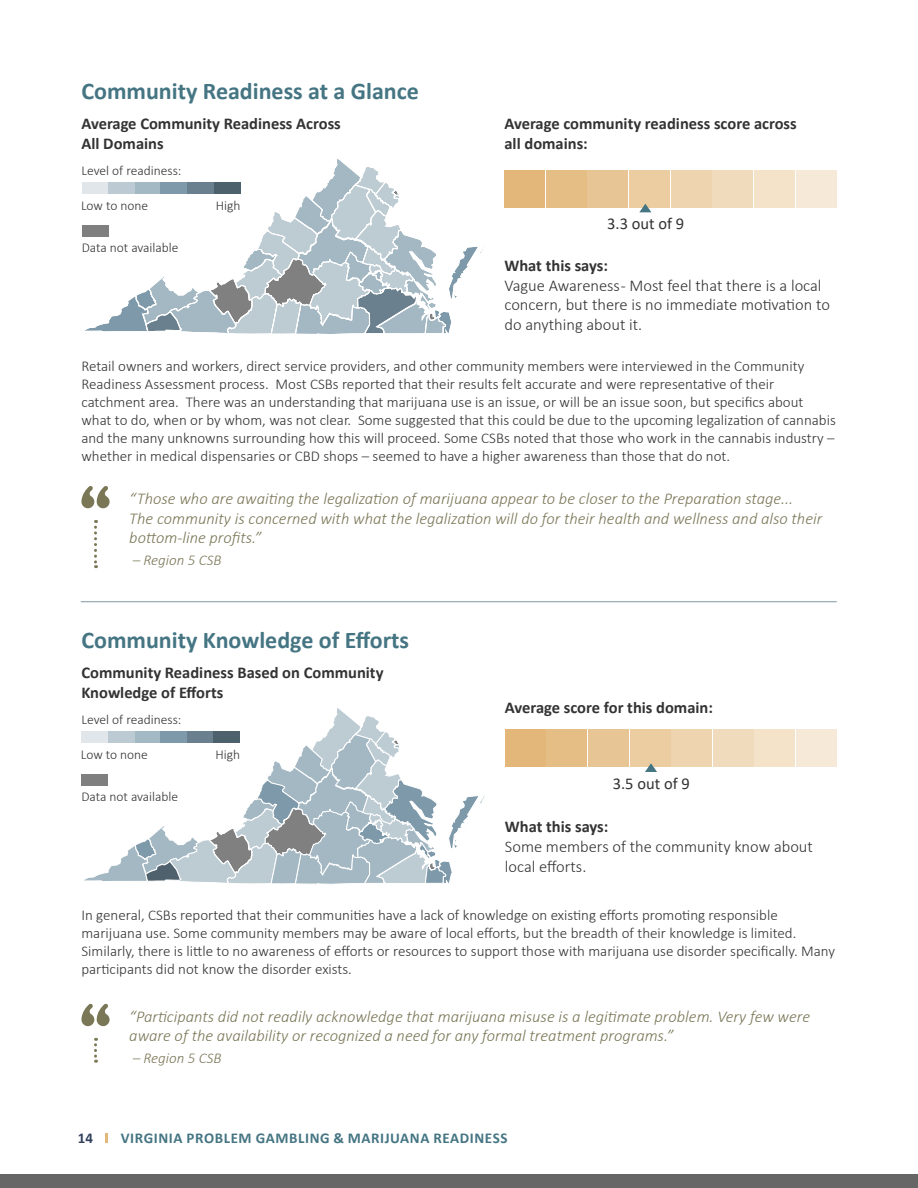
<style>
.page{position:relative;width:918px;height:1188px;background:#fff}
.page>*{position:absolute;margin:0;border:0;box-sizing:border-box;transform-origin:0 0}
.Body_Text{font:700 24px "Calibri";color:#457583}
.t1{font:italic 300 16.5px/19.8px "Calibri";color:#7a7757}
.Body_Text-2{font:700 16.5px/19.5px "Calibri";color:#333}
.Body_Text-3{font:300 16.5px/19.8px "Calibri";color:#333}
.Body_Text-4{font:16.5px "Calibri";color:#333}
.Body_Text-5{font:300 15px/18px "Calibri";color:#333}
.t2{font:700 15px "Calibri";letter-spacing:.04em;color:#457583}
.t3{font:italic 300 15px "Calibri";color:#7a7757}
.t4{font:700 15px "Calibri";color:#33415d}
.Body_Text-6{font:300 13.5px "Calibri";color:#333}
</style>
<div class="page">
<svg style="left:105px;top:1133px;width:3px;height:10px"></svg>
<div style="left:0;top:1175px;width:918px;height:13px;background:#666"></div>
<svg style="left:84px;top:328px;width:366px;height:6px"></svg>
<div style="left:588px;top:170px;width:40px;height:37px;background:#e8c594"></div>
<div style="left:629px;top:170px;width:41px;height:37px;background:#ebcda1"></div>
<div style="left:671px;top:170px;width:40px;height:37px;background:#eed4af"></div>
<div style="left:713px;top:170px;width:40px;height:37px;background:#f0dbbc"></div>
<div style="left:754px;top:170px;width:41px;height:37px;background:#f4e2c9"></div>
<div style="left:796px;top:170px;width:40px;height:37px;background:#f6e9d7"></div>
<svg style="left:639px;top:204px;width:12px;height:8px"></svg>
<svg style="left:81px;top:486px;width:29px;height:22px"></svg>
<svg style="left:81px;top:1004px;width:29px;height:22px"></svg>
<svg style="left:94px;top:520px;width:3px;height:48px"></svg>
<svg style="left:94px;top:1038px;width:3px;height:25px"></svg>
<hr style="left:81px;top:601px;width:756px;height:1px;background:#7e99a9">
<div style="left:505px;top:729px;width:40px;height:38px;background:#e2b779"></div>
<div style="left:547px;top:729px;width:40px;height:38px;background:#e5be86"></div>
<div style="left:588px;top:729px;width:41px;height:38px;background:#e8c594"></div>
<div style="left:630px;top:729px;width:40px;height:38px;background:#ebcda1"></div>
<div style="left:672px;top:729px;width:40px;height:38px;background:#eed4af"></div>
<div style="left:713px;top:729px;width:41px;height:38px;background:#f0dbbc"></div>
<div style="left:755px;top:729px;width:40px;height:38px;background:#f4e2c9"></div>
<div style="left:796px;top:729px;width:41px;height:38px;background:#f6e9d7"></div>
<img style="left:82px;top:159px;width:402px;height:169px">
<img style="left:505px;top:170px;width:94px;height:38px">
<img style="left:81px;top:708px;width:404px;height:176px">
<img style="left:545px;top:730px;width:210px;height:42px">
<p class="Body_Text" style="left:81px;top:74px;width:339px">Community Readiness at a Glance</p>
<p class="Body_Text-2" style="left:81px;top:114px;width:261px">Average Community Readiness Across<br>All Domains</p>
<p class="Body_Text-6" style="left:81px;top:162px;width:102px">Level of readiness:</p>
<p class="Body_Text-6" style="left:81px;top:197px;width:69px">Low to none</p>
<p class="Body_Text-6" style="left:216px;top:197px;width:26px">High</p>
<p class="Body_Text-6" style="left:82px;top:239px;width:98px">Data not available</p>
<p class="Body_Text-2" style="left:505px;top:114px;width:294px">Average community readiness score across all domains:</p>
<p class="Body_Text-4" style="left:607px;top:212px;width:79px">3.3 out of 9</p>
<p class="Body_Text-2" style="left:505px;top:255px;width:105px">What this says:</p>
<p class="Body_Text-3" style="left:505px;top:275px;width:327px">Vague Awareness - Most feel that there is a local concern, but there is no immediate motivation to do anything about it.</p>
<p class="Body_Text-5" style="left:81px;top:357px;width:756px">Retail owners and workers, direct service providers, and other community members were interviewed in the Community Readiness Assessment process. Most CSBs reported that their results felt accurate and were representative of their catchment area. There was an understanding that marijuana use is an issue, or will be an issue soon, but specifics about what to do, when or by whom, was not clear. Some suggested that this could be due to the upcoming legalization of cannabis and the many unknowns surrounding how this will proceed. Some CSBs noted that those who work in the cannabis industry – whether in medical dispensaries or CBD shops – seemed to have a higher awareness than those that do not.</p>
<p class="t1" style="left:129px;top:488px;width:695px">“Those who are awaiting the legalization of marijuana appear to be closer to the Preparation stage...<br>The community is concerned with what the legalization will do for their health and wellness and also their bottom-line profits.”</p>
<p class="t3" style="left:133px;top:550px;width:90px">– Region 5 CSB</p>
<p class="Body_Text" style="left:81px;top:623px;width:329px">Community Knowledge of Efforts</p>
<p class="Body_Text-2" style="left:81px;top:663px;width:304px">Community Readiness Based on Community<br>Knowledge of Efforts</p>
<p class="Body_Text-6" style="left:81px;top:711px;width:102px">Level of readiness:</p>
<p class="Body_Text-6" style="left:81px;top:746px;width:69px">Low to none</p>
<p class="Body_Text-6" style="left:81px;top:788px;width:98px">Data not available</p>
<p class="Body_Text-6" style="left:216px;top:746px;width:26px">High</p>
<p class="Body_Text-2" style="left:505px;top:698px;width:210px">Average score for this domain:</p>
<p class="Body_Text-4" style="left:613px;top:772px;width:79px">3.5 out of 9</p>
<p class="Body_Text-2" style="left:505px;top:816px;width:105px">What this says:</p>
<p class="Body_Text-3" style="left:505px;top:836px;width:309px">Some members of the community know about local efforts.</p>
<p class="Body_Text-5" style="left:81px;top:906px;width:755px">In general, CSBs reported that their communities have a lack of knowledge on existing efforts promoting responsible marijuana use. Some community members may be aware of local efforts, but the breadth of their knowledge is limited.<br>Similarly, there is little to no awareness of efforts or resources to support those with marijuana use disorder specifically. Many participants did not know the disorder exists.</p>
<p class="t1" style="left:129px;top:1006px;width:682px">“Participants did not readily acknowledge that marijuana misuse is a legitimate problem. Very few were aware of the availability or recognized a need for any formal treatment programs.”</p>
<p class="t3" style="left:133px;top:1048px;width:90px">– Region 5 CSB</p>
<p class="t4" style="left:78px;top:1127px;width:17px">14</p>
<p class="t2" style="left:121px;top:1127px;width:388px">VIRGINIA PROBLEM GAMBLING &amp; MARIJUANA READINESS</p>
</div>
